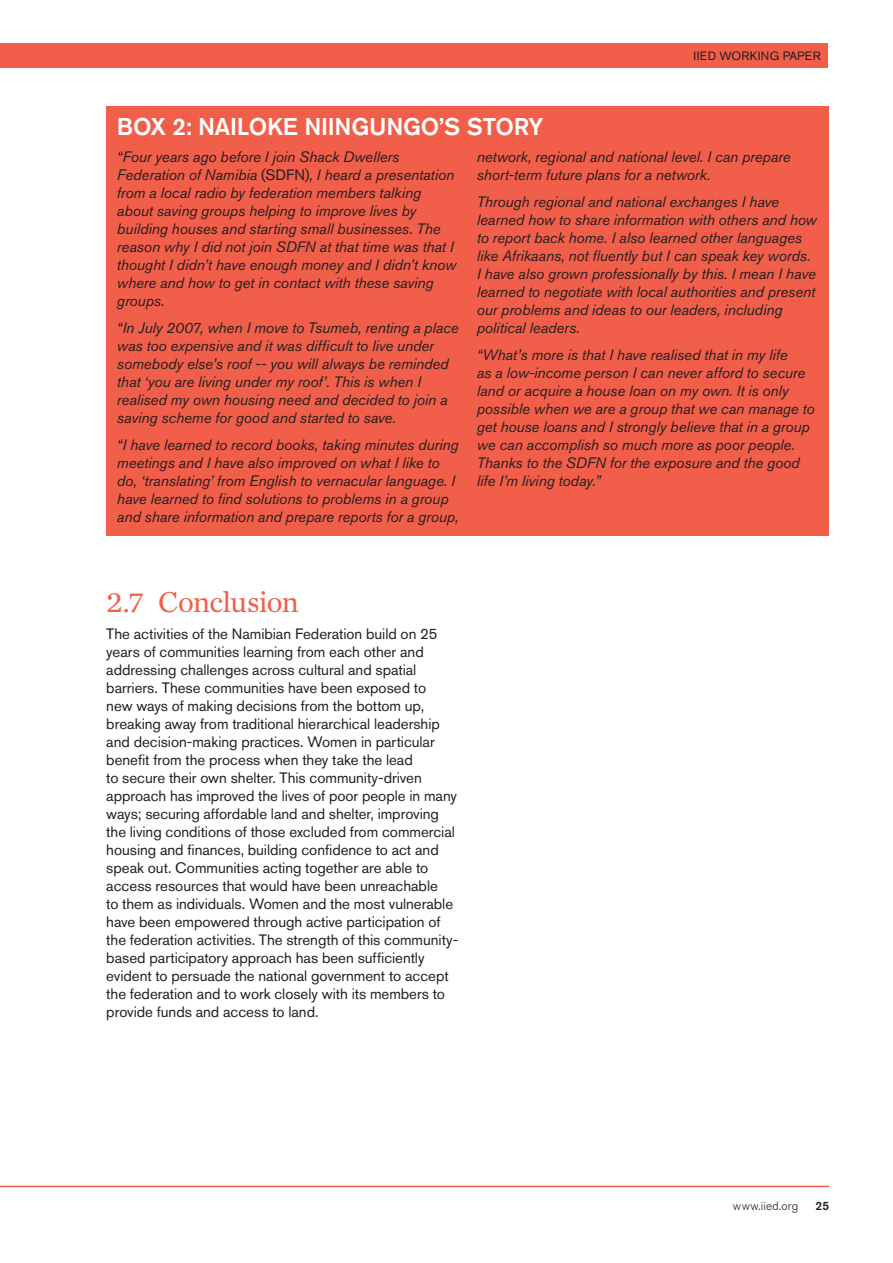
<style>
.page{position:relative;width:893px;height:1263px;background:#fff}
.page>*{position:absolute;margin:0;border:0;box-sizing:border-box;transform-origin:0 0}
.t1{font:30px "Chronicle Text G1";letter-spacing:-.03em;color:#f15e4a}
.t2{font:500 24px "Akzidenz Grotesk BE";letter-spacing:-.01em;color:#fff}
.t3{font:italic 15px/18px "Akzidenz Grotesk BE";letter-spacing:-.005em;color:#231f20}
.t4{font:15px/18px "Akzidenz Grotesk BE";letter-spacing:-.005em;color:#231f20}
.t5{font:12px "Akzidenz Grotesk BE";letter-spacing:.02em;color:#231f20}
.t6{font:300 12px "Akzidenz Grotesk BE";letter-spacing:.015em;color:#231f20}
.t7{font:500 12px "Akzidenz Grotesk BE";color:#231f20}
.s1{font-style:normal}
</style>
<div class="page">
<div style="left:0;top:43px;width:828px;height:24px;background:#f15e4a"></div>
<hr style="left:0;top:1186px;width:829px;height:1px;background:#f15e4a">
<div style="left:106px;top:106px;width:723px;height:430px;background:#f15e4a"></div>
<p class="t5" style="left:693px;top:48px;width:129px">IIED Working paper</p>
<h2 class="t2" style="left:117px;top:112px;width:219px">BOX 2: NAILOKE NIINGUNG</h2>
<h2 class="t2" style="left:421px;top:112px;width:124px">O’S STORY</h2>
<p class="t3" style="left:117px;top:148px;width:341px">“Four years ago before I join Shack Dwellers Federation of Namibia <span class="s1">(SDFN)</span>, I heard a presentation from a local radio by federation members talking about saving groups helping to improve lives by building houses and starting small businesses. The reason why I did not join SDFN at that time was that I thought I didn’t have enough money and I didn’t know where and how to get in contact with these saving groups.</p>
<p class="t3" style="left:117px;top:319px;width:343px">“In July 2007, when I move to Tsumeb, renting a place was too expensive and it was difficult to live under somebody else’s roof -- you will always be reminded that ‘you are living under my roof’. This is when I realised my own housing need and decided to join a saving scheme for good and started to save.</p>
<p class="t3" style="left:117px;top:436px;width:343px">“I have learned to record books, taking minutes during meetings and I have also improved on what I like to do, ‘translating’ from English to vernacular language. I have learned to find solutions to problems in a group and share information and prepare reports for a group,</p>
<p class="t3" style="left:477px;top:148px;width:315px">network, regional and national level. I can prepare short-term future plans for a network.</p>
<p class="t3" style="left:477px;top:193px;width:342px">Through regional and national exchanges I have learned how to share information with others and how to report back home. I also learned other languages like Afrikaans, not fluently but I can speak key words.<br>I have also grown professionally by this. I mean I have learned to negotiate with local authorities and present our problems and ideas to our leaders, including political leaders.</p>
<p class="t3" style="left:477px;top:346px;width:339px">“What’s more is that I have realised that in my life<br>as a low-income person I can never afford to secure land or acquire a house loan on my own. It is only possible when we are a group that we can manage to get house loans and I strongly believe that in a group we can accomplish so much more as poor people.<br>Thanks to the SDFN for the exposure and the good life I’m living today.”</p>
<h1 class="t1" style="left:106px;top:579px;width:194px">2.7 Conclusion</h1>
<p class="t4" style="left:106px;top:625px;width:353px">The activities of the Namibian Federation build on 25 years of communities learning from each other and addressing challenges across cultural and spatial barriers. These communities have been exposed to<br>new ways of making decisions from the bottom up, breaking away from traditional hierarchical leadership and decision-making practices. Women in particular benefit from the process when they take the lead<br>to secure their own shelter. This community-driven approach has improved the lives of poor people in many ways; securing affordable land and shelter, improving the living conditions of those excluded from commercial housing and finances, building confidence to act and speak out. Communities acting together are able to access resources that would have been unreachable<br>to them as individuals. Women and the most vulnerable have been empowered through active participation of the federation activities. The strength of this community&shy;based participatory approach has been sufficiently evident to persuade the national government to accept the federation and to work closely with its members to provide funds and access to land.</p>
<p class="t6" style="left:733px;top:1199px;width:67px">www.iied.org</p>
<p class="t7" style="left:815px;top:1199px;width:15px">25</p>
</div>
